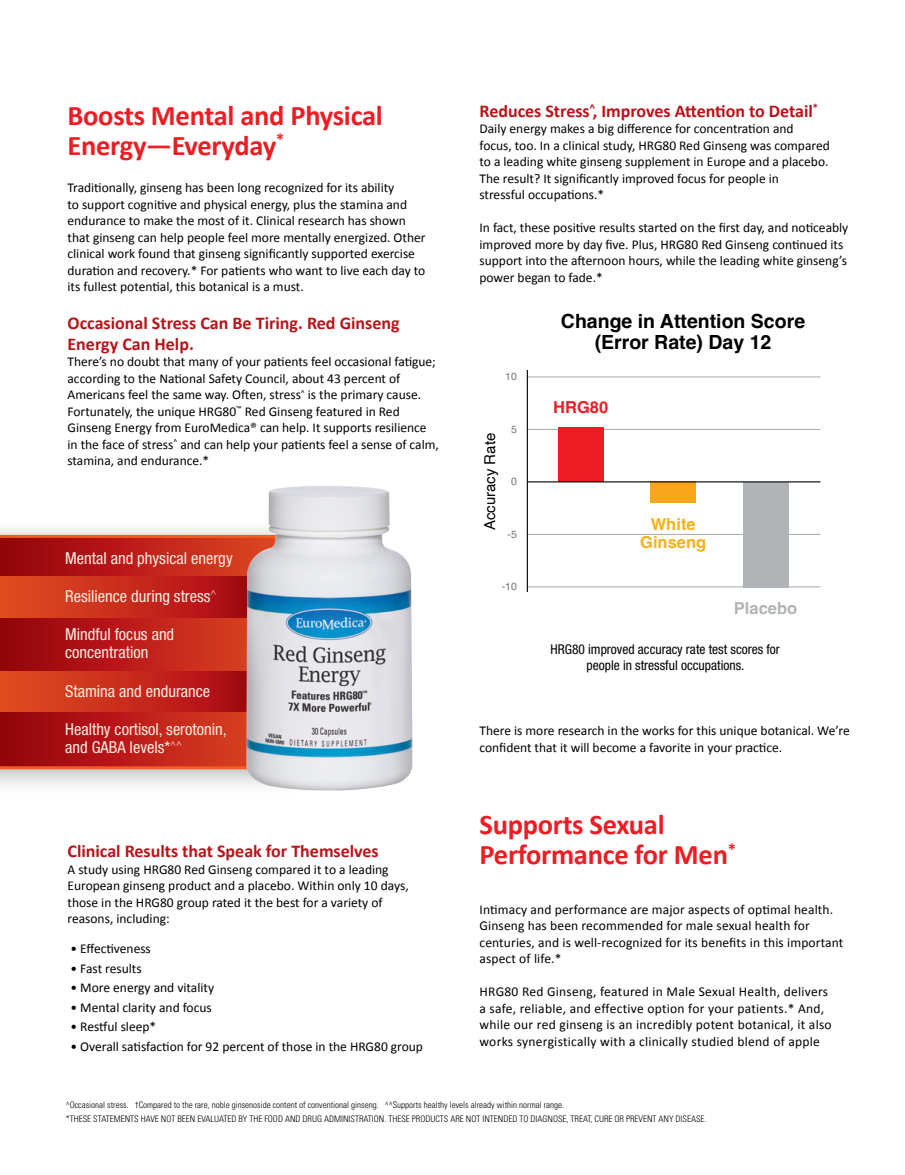
<style>
.page{position:relative;width:905px;height:1175px;background:#fff}
.page>*{position:absolute;margin:0;border:0;box-sizing:border-box;transform-origin:0 0}
.t1{font:700 28.5px/30px "Calibri";letter-spacing:-.01em;color:#ed1d24}
.t2{font:700 19.5px/21px "Helvetica";color:#000;text-align:center}
.t3{font:700 18px/21px "Calibri";color:#b91319}
.t4{font:condensed 16.5px/18px "Helvetica Neue";color:#feebdf}
.t5{font:700 16.5px/18px "Helvetica";color:#f6b11a;text-align:center}
.t6{font:700 16.5px "Helvetica";color:#b1b4b6}
.t7{font:700 16.5px "Helvetica";color:#ed1d24}
.t8{font:15px "Helvetica";color:#000}
.t9{font:13.5px/16.5px "Calibri";color:#000}
.t10{font:13.5px/16.5px "Calibri";letter-spacing:.02em;color:#000}
.t11{font:condensed 13.5px/16.5px "Helvetica Neue";color:#000;text-align:center}
.t12{font:10.5px "Helvetica";color:#77787b}
.t13{font:300 condensed 9px "Univers";color:#000}
</style>
<div class="page">
<hr style="left:527px;top:377px;width:293px;height:1px;background:#a7a9ac">
<hr style="left:527px;top:429px;width:293px;height:1px;background:#a7a9ac">
<hr style="left:527px;top:586px;width:293px;height:1px;background:#a7a9ac">
<hr style="left:527px;top:534px;width:293px;height:1px;background:#a7a9ac">
<div style="left:558px;top:427px;width:45px;height:55px;background:#ed1d24"></div>
<div style="left:650px;top:482px;width:46px;height:21px;background:#faa61a"></div>
<div style="left:742px;top:482px;width:46px;height:105px;background:#b1b4b6"></div>
<hr style="left:527px;top:481px;width:293px;height:1px;background:#000">
<hr style="left:526px;top:370px;width:2px;height:222px;background:#000">
<div style="left:0;top:517px;width:337px;height:280px;background:#000;opacity:.3"></div>
<svg style="left:0;top:535px;width:245px;height:234px"></svg>
<svg style="left:0;top:538px;width:245px;height:38px;background:#b71c17"></svg>
<svg style="left:0;top:617px;width:245px;height:54px;background:#b71d17"></svg>
<div style="left:0;top:576px;width:257px;height:41px;background:linear-gradient(to right,#e54e23,#a60614)"></div>
<svg style="left:0;top:712px;width:245px;height:54px;background:#b71c17"></svg>
<div style="left:0;top:671px;width:257px;height:41px;background:linear-gradient(to right,#e54e23,#a60614)"></div>
<img style="left:245px;top:486px;width:167px;height:306px">
<h1 class="t1" style="left:68px;top:100px;width:317px">Boosts Mental and Physical<br>Energy—Everyday<sup>*</sup></h1>
<p class="t9" style="left:68px;top:180px;width:359px">Traditionally, ginseng has been long recognized for its ability<br>to support cognitive and physical energy, plus the stamina and endurance to make the most of it. Clinical research has shown that ginseng can help people feel more mentally energized. Other clinical work found that ginseng significantly supported exercise duration and recovery.* For patients who want to live each day to its fullest potential, this botanical is a must.</p>
<h3 class="t3" style="left:68px;top:312px;width:334px">Occasional Stress Can Be Tiring. Red Ginseng<br>Energy Can Help.</h3>
<p class="t9" style="left:67px;top:354px;width:373px">There’s no doubt that many of your patients feel occasional fatigue; according to the National Safety Council, about 43 percent of Americans feel the same way. Often, stress<sup>^</sup> is the primary cause.<br>Fortunately, the unique HRG80<sup>™</sup> Red Ginseng featured in Red Ginseng Energy from EuroMedica® can help. It supports resilience in the face of stress<sup>^</sup> and can help your patients feel a sense of calm, stamina, and endurance.*</p>
<p class="t4" style="left:65px;top:549px;width:169px">Mental and physical energy</p>
<p class="t4" style="left:65px;top:587px;width:153px">Resilience during stress<sup>^</sup></p>
<p class="t4" style="left:65px;top:625px;width:111px">Mindful focus and concentration</p>
<p class="t4" style="left:65px;top:681px;width:147px">Stamina and endurance</p>
<p class="t4" style="left:65px;top:720px;width:163px">Healthy cortisol, serotonin, and GABA levels*<sup>^^</sup></p>
<h3 class="t3" style="left:68px;top:840px;width:313px">Clinical Results that Speak for Themselves</h3>
<p class="t9" style="left:68px;top:861px;width:343px">A study using HRG80 Red Ginseng compared it to a leading European ginseng product and a placebo. Within only 10 days, those in the HRG80 group rated it the best for a variety of reasons, including:</p>
<p class="t9" style="left:71px;top:940px;width:82px">• Effectiveness</p>
<p class="t9" style="left:71px;top:960px;width:73px">• Fast results</p>
<p class="t9" style="left:71px;top:979px;width:145px">• More energy and vitality</p>
<p class="t9" style="left:71px;top:999px;width:143px">• Mental clarity and focus</p>
<p class="t9" style="left:71px;top:1018px;width:87px">• Restful sleep*</p>
<p class="t9" style="left:71px;top:1038px;width:354px">• Overall satisfaction for 92 percent of those in the HRG80 group</p>
<h3 class="t3" style="left:479px;top:100px;width:340px">Reduces Stress<sup>^</sup>, Improves Attention to Detail<sup>*</sup></h3>
<p class="t9" style="left:479px;top:121px;width:352px">Daily energy makes a big difference for concentration and<br>focus, too. In a clinical study, HRG80 Red Ginseng was compared to a leading white ginseng supplement in Europe and a placebo.<br>The result? It significantly improved focus for people in<br>stressful occupations.*</p>
<p class="t9" style="left:479px;top:220px;width:370px">In fact, these positive results started on the first day, and noticeably improved more by day five. Plus, HRG80 Red Ginseng continued its support into the afternoon hours, while the leading white ginseng’s power began to fade.*</p>
<p class="t12" style="left:505px;top:368px;width:13px">10</p>
<p class="t8" style="left:478px;top:530px;width:99px;rotate:-90deg">Accuracy Rate</p>
<p class="t12" style="left:511px;top:421px;width:7px">5</p>
<p class="t12" style="left:511px;top:473px;width:7px">0</p>
<p class="t12" style="left:507px;top:526px;width:11px">-5</p>
<p class="t12" style="left:502px;top:578px;width:17px">-10</p>
<h2 class="t2" style="left:561px;top:313px;width:246px">Change in Attention Score (Error Rate) Day 12</h2>
<p class="t7" style="left:553px;top:397px;width:57px">HRG80</p>
<p class="t5" style="left:640px;top:517px;width:68px">White<br>Ginseng</p>
<p class="t6" style="left:734px;top:598px;width:65px">Placebo</p>
<p class="t11" style="left:550px;top:640px;width:231px">HRG80 improved accuracy rate test scores for people in stressful occupations.</p>
<p class="t9" style="left:479px;top:722px;width:372px">There is more research in the works for this unique botanical. We’re confident that it will become a favorite in your practice.</p>
<h1 class="t1" style="left:479px;top:809px;width:258px">Supports Sexual<br>Performance for Men<sup>*</sup></h1>
<p class="t9" style="left:479px;top:900px;width:365px">Intimacy and performance are major aspects of optimal health.<br>Ginseng has been recommended for male sexual health for centuries, and is well-recognized for its benefits in this important aspect of life.*</p>
<p class="t10" style="left:479px;top:983px;width:354px">HRG80 Red Ginseng, featured in Male Sexual Health, delivers a safe, reliable, and effective option for your patients.* And, while our red ginseng is an incredibly potent botanical, it also works synergistically with a clinically studied blend of apple</p>
<p class="t13" style="left:66px;top:1099px;width:500px">^Occasional stress. †Compared to the rare, noble ginsenoside content of conventional ginseng. ^^Supports healthy levels already within normal range.</p>
<p class="t13" style="left:66px;top:1113px;width:642px">*THESE STATEMENTS HAVE NOT BEEN EVALUATED BY THE FOOD AND DRUG ADMINISTRATION. THESE PRODUCTS ARE NOT INTENDED TO DIAGNOSE, TREAT, CURE OR PREVENT ANY DISEASE.</p>
</div>
